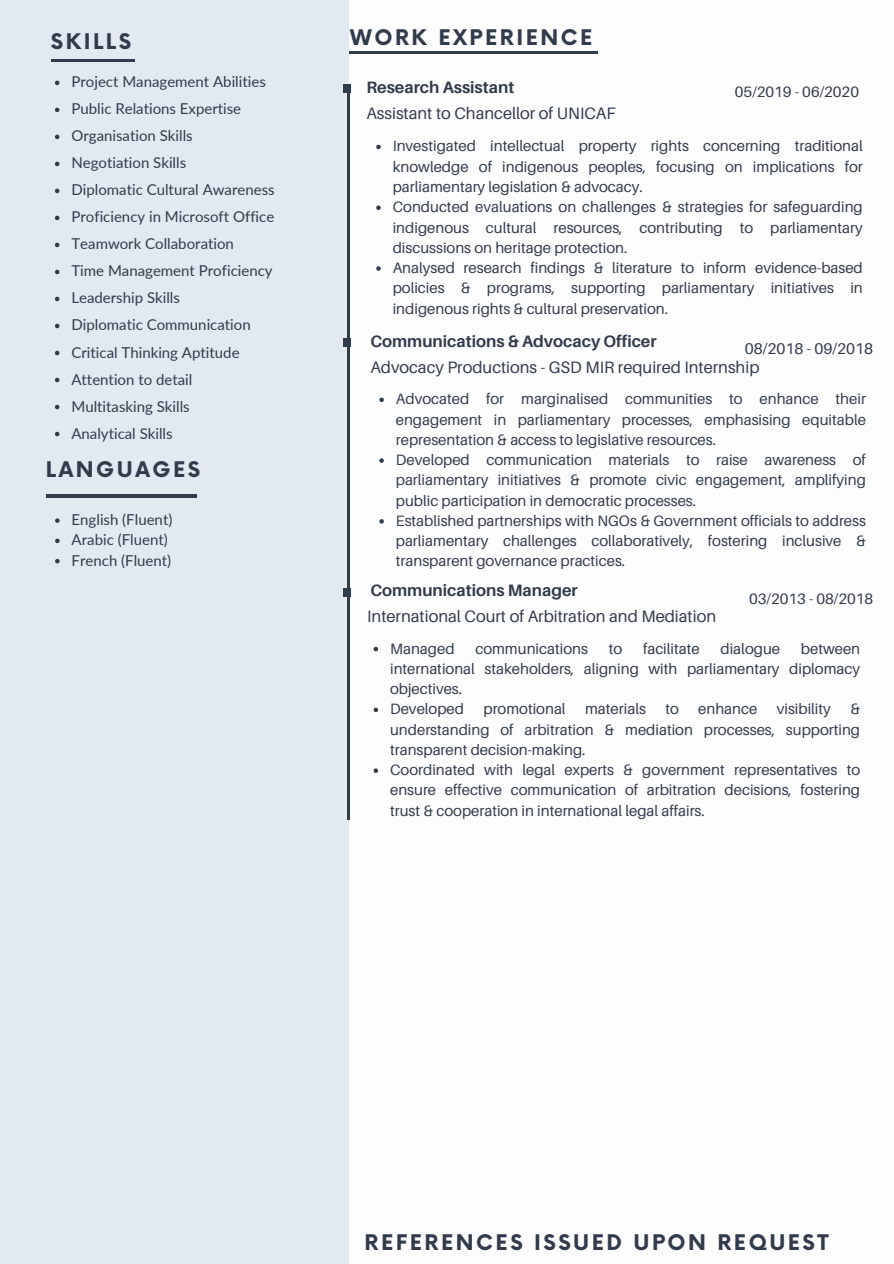
<style>
.page{position:relative;width:894px;height:1264px;background:#fff}
.page>*{position:absolute;margin:0;border:0;box-sizing:border-box;transform-origin:0 0}
.t1{font:700 21px "Now";letter-spacing:.12em;color:#323b4c}
.t2{font:16.5px "Aileron";color:#323b4c}
.t3{font:700 16.5px "Aileron";color:#323b4c}
.t4{font:15.45px "Aileron";color:#323b4c}
.t5{font:15px/20.2px "Aileron";color:#323b4c;text-align:justify}
.t6{font:15px "Lato";color:#323b4c}
</style>
<div class="page">
<hr style="left:321px;top:51px;width:276px;height:2px;background:#323b4c">
<div style="left:0;top:0;width:348px;height:1263px;background:#e3e9f1"></div>
<hr style="left:46px;top:494px;width:151px;height:4px;background:#323b4c">
<hr style="left:51px;top:60px;width:84px;height:2px;background:#323b4c">
<svg style="left:55px;top:81px;width:4px;height:4px"></svg>
<svg style="left:55px;top:108px;width:4px;height:4px"></svg>
<svg style="left:55px;top:135px;width:4px;height:4px"></svg>
<svg style="left:55px;top:162px;width:4px;height:4px"></svg>
<svg style="left:55px;top:189px;width:4px;height:4px"></svg>
<svg style="left:55px;top:216px;width:4px;height:4px"></svg>
<svg style="left:55px;top:243px;width:4px;height:4px"></svg>
<svg style="left:55px;top:270px;width:4px;height:4px"></svg>
<svg style="left:55px;top:297px;width:4px;height:4px"></svg>
<svg style="left:55px;top:324px;width:4px;height:4px"></svg>
<svg style="left:55px;top:351px;width:4px;height:4px"></svg>
<svg style="left:55px;top:378px;width:4px;height:4px"></svg>
<svg style="left:55px;top:405px;width:4px;height:4px"></svg>
<svg style="left:55px;top:432px;width:4px;height:4px"></svg>
<svg style="left:55px;top:518px;width:5px;height:5px"></svg>
<svg style="left:55px;top:538px;width:5px;height:5px"></svg>
<svg style="left:55px;top:559px;width:5px;height:4px"></svg>
<div style="left:343px;top:84px;width:8px;height:8px;background:#323b4c"></div>
<hr style="left:347px;top:84px;width:2px;height:735px;background:#323b4c">
<div style="left:343px;top:587px;width:8px;height:9px;background:#323b4c"></div>
<svg style="left:376px;top:145px;width:4px;height:4px"></svg>
<svg style="left:376px;top:205px;width:4px;height:5px"></svg>
<svg style="left:376px;top:266px;width:4px;height:5px"></svg>
<svg style="left:373px;top:647px;width:5px;height:4px"></svg>
<svg style="left:373px;top:707px;width:5px;height:5px"></svg>
<svg style="left:373px;top:768px;width:5px;height:5px"></svg>
<div style="left:343px;top:338px;width:8px;height:8px;background:#323b4c"></div>
<svg style="left:379px;top:397px;width:5px;height:5px"></svg>
<svg style="left:379px;top:458px;width:5px;height:5px"></svg>
<svg style="left:379px;top:519px;width:5px;height:4px"></svg>
<h1 class="t1" style="left:51px;top:30px;width:82px">SKILLS</h1>
<p class="t6" style="left:71px;top:73px;width:196px">Project Management Abilities</p>
<p class="t6" style="left:71px;top:100px;width:171px">Public Relations Expertise</p>
<p class="t6" style="left:71px;top:127px;width:123px">Organisation Skills</p>
<p class="t6" style="left:71px;top:154px;width:116px">Negotiation Skills</p>
<p class="t6" style="left:71px;top:181px;width:205px">Diplomatic Cultural Awareness</p>
<p class="t6" style="left:71px;top:208px;width:204px">Proficiency in Microsoft Office</p>
<p class="t6" style="left:71px;top:235px;width:164px">Teamwork Collaboration</p>
<p class="t6" style="left:71px;top:262px;width:203px">Time Management Proficiency</p>
<p class="t6" style="left:71px;top:289px;width:110px">Leadership Skills</p>
<p class="t6" style="left:71px;top:316px;width:181px">Diplomatic Communication</p>
<p class="t6" style="left:71px;top:343px;width:170px">Critical Thinking Aptitude</p>
<p class="t6" style="left:71px;top:370px;width:122px">Attention to detail</p>
<p class="t6" style="left:71px;top:397px;width:120px">Multitasking Skills</p>
<p class="t6" style="left:71px;top:424px;width:103px">Analytical Skills</p>
<p class="t1" style="left:46px;top:457px;width:156px">LANGUAGES</p>
<h1 class="t6" style="left:72px;top:510px;width:102px">English (Fluent)</h1>
<p class="t6" style="left:72px;top:530px;width:98px">Arabic (Fluent)</p>
<p class="t6" style="left:72px;top:551px;width:101px">French (Fluent)</p>
<h1 class="t1" style="left:350px;top:26px;width:243px">WORK EXPERIENCE</h1>
<p class="t3" style="left:366px;top:77px;width:149px">Research Assistant</p>
<h2 class="t5" style="left:734px;top:81px;width:126px">05/2019 - 06/2020</h2>
<p class="t2" style="left:366px;top:103px;width:251px">Assistant to Chancellor of UNICAF</p>
<h2 class="t5" style="left:392px;top:136px;width:471px">Investigated intellectual property rights concerning traditional knowledge of indigenous peoples, focusing on implications for parliamentary legislation &amp; advocacy.</h2>
<p class="t5" style="left:392px;top:196px;width:471px">Conducted evaluations on challenges &amp; strategies for safeguarding indigenous cultural resources, contributing to parliamentary discussions on heritage protection.</p>
<p class="t5" style="left:392px;top:257px;width:471px">Analysed research findings &amp; literature to inform evidence-based policies &amp; programs, supporting parliamentary initiatives in indigenous rights &amp; cultural preservation.</p>
<p class="t3" style="left:370px;top:331px;width:288px">Communications &amp; Advocacy Officer</p>
<p class="t2" style="left:370px;top:357px;width:390px">Advocacy Productions - GSD MIR required Internship</p>
<p class="t5" style="left:396px;top:388px;width:471px">Advocated for marginalised communities to enhance their engagement in parliamentary processes, emphasising equitable representation &amp; access to legislative resources.</p>
<p class="t5" style="left:396px;top:449px;width:471px">Developed communication materials to raise awareness of parliamentary initiatives &amp; promote civic engagement, amplifying public participation in democratic processes.</p>
<p class="t5" style="left:396px;top:510px;width:471px">Established partnerships with NGOs &amp; Government officials to address parliamentary challenges collaboratively, fostering inclusive &amp; transparent governance practices.</p>
<h1 class="t4" style="left:744px;top:339px;width:130px">08/2018 - 09/2018</h1>
<p class="t3" style="left:370px;top:580px;width:209px">Communications Manager</p>
<h3 class="t2" style="left:367px;top:606px;width:350px">International Court of Arbitration and Mediation</h3>
<p class="t5" style="left:748px;top:588px;width:126px">03/2013 - 08/2018</p>
<p class="t5" style="left:390px;top:638px;width:66px">Managed</p>
<p class="t5" style="left:475px;top:638px;width:114px">communications</p>
<p class="t5" style="left:608px;top:638px;width:15px">to</p>
<p class="t5" style="left:642px;top:638px;width:58px">facilitate</p>
<p class="t5" style="left:720px;top:638px;width:61px">dialogue</p>
<p class="t5" style="left:390px;top:638px;width:471px;text-indent:411px">between international stakeholders, aligning with parliamentary diplomacy objectives.</p>
<p class="t5" style="left:390px;top:698px;width:75px">Developed</p>
<p class="t5" style="left:483px;top:698px;width:84px">promotional</p>
<p class="t5" style="left:585px;top:698px;width:62px">materials</p>
<p class="t5" style="left:665px;top:698px;width:15px">to</p>
<p class="t5" style="left:698px;top:698px;width:61px">enhance</p>
<p class="t5" style="left:776px;top:698px;width:56px">visibility</p>
<p class="t5" style="left:390px;top:698px;width:471px;text-indent:460px">&amp; understanding of arbitration &amp; mediation processes, supporting transparent decision-making.</p>
<h3 class="t5" style="left:390px;top:759px;width:471px">Coordinated with legal experts &amp; government representatives to ensure effective communication of arbitration decisions, fostering trust &amp; cooperation in international legal affairs.</h3>
<h3 class="t1" style="left:364px;top:1231px;width:465px">REFERENCES ISSUED UPON REQUEST</h3>
</div>
